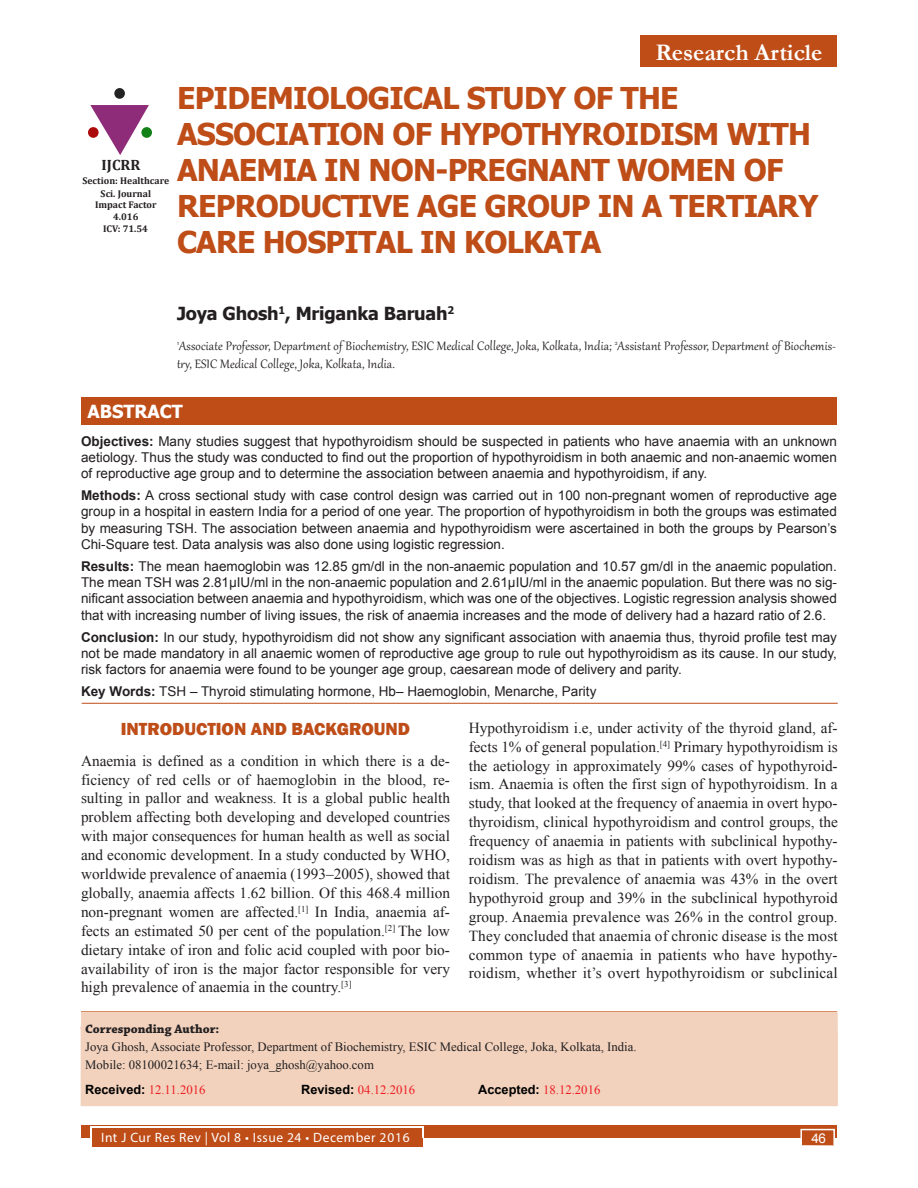
<style>
.page{position:relative;width:918px;height:1188px;background:#fff}
.page>*{position:absolute;margin:0;border:0;box-sizing:border-box;transform-origin:0 0}
.Article_title{font:700 30px/36px "Tahoma";letter-spacing:-.025em;color:#be4d18}
.Articles{font:700 24px "Garamond";color:#fff}
.Author_name{font:700 18px "Tahoma";letter-spacing:-.01em;color:#231f20}
.Head_1_copy_2{font:800 18px "Franklin Gothic";color:#be4d18}
.t1{font:700 18px "Tahoma";color:#fff}
.Text{font:15.3px/18.9px "Times New Roman";letter-spacing:.005em;color:#231f20;text-align:justify}
.Author_affiliation{font:15px/18px "Gabriola";letter-spacing:.01em;color:#231f20}
.t2{font:700 15px "Cambria";color:#231f20}
.Abstract_text{font:13.5px/16.2px "Arial";color:#231f20;text-align:justify}
.t3{font:13.5px "Myriad Pro";letter-spacing:.04em;color:#fff}
.t4{font:13.5px "Arial";color:#fff}
.Corresponding_text{font:12.75px "Times New Roman";color:#231f20}
.Corresponding_text-2{font:12.75px "Times New Roman";color:#ee1d23}
.Corresponding_head{font:700 12.75px "Chaparral Pro";color:#231f20}
.t5{font:700 9.75px/11.7px "Cambria";color:#231f20;text-align:center}
.s1{font-weight:700}
.s2{color:#222}
.s3{font-family:"Arial";font-weight:700;color:#000}
</style>
<div class="page">
<div style="left:81px;top:1125px;width:756px;height:13px;background:#be4d18"></div>
<div style="left:92px;top:1128px;width:330px;height:19px;background:#be4d18"></div>
<hr style="left:90px;top:1127px;width:333px;height:1px;background:#fff">
<svg style="left:90px;top:1128px;width:2px;height:10px"></svg>
<svg style="left:422px;top:1127px;width:2px;height:11px"></svg>
<div style="left:800px;top:1129px;width:35px;height:17px;background:#be4d18;border:2px solid #fff"></div>
<hr style="left:82px;top:703px;width:756px;height:1px;background:#be4d18">
<div style="left:81px;top:398px;width:756px;height:27px;background:#be4d18"></div>
<hr style="left:81px;top:1011px;width:756px;height:1px;background:#be4d18">
<div style="left:81px;top:1012px;width:757px;height:94px;background:#f2d2bd"></div>
<svg style="left:90px;top:105px;width:59px;height:50px"></svg>
<div style="left:141px;top:127px;width:11px;height:11px;background:#128117;border-radius:50%"></div>
<div style="left:114px;top:88px;width:11px;height:11px;background:#232323;border-radius:50%"></div>
<div style="left:88px;top:127px;width:11px;height:11px;background:#ac0b0b;border-radius:50%"></div>
<div style="left:641px;top:35px;width:196px;height:32px;background:#be4d18"></div>
<p class="Articles" style="left:655px;top:36px;width:169px">Research Article</p>
<p class="t2" style="left:102px;top:154px;width:40px">IJCRR</p>
<p class="t5" style="left:82px;top:174px;width:88px">Section: Healthcare</p>
<p class="t5" style="left:95px;top:187px;width:63px">Sci. Journal<br>Impact Factor<br>4.016</p>
<p class="t5" style="left:103px;top:223px;width:46px">ICV: 71.54</p>
<p class="Article_title" style="left:177px;top:79px;width:643px">EPIDEMIOLOGICAL STUDY OF THE<br>ASSOCIATION OF HYPOTHYROIDISM WITH<br>ANAEMIA IN NON-PREGNANT WOMEN OF<br>REPRODUCTIVE AGE GROUP IN A TERTIARY<br>CARE HOSPITAL IN KOLKATA</p>
<p class="Author_name" style="left:177px;top:301px;width:279px">Joya Ghosh<sup>1</sup>, Mriganka Baruah<sup>2</sup></p>
<p class="Author_affiliation" style="left:177px;top:336px;width:660px"><sup>1</sup>Associate Professor, Department of Biochemistry, ESIC Medical College, Joka, Kolkata, India; <sup>2</sup>Assistant Professor, Department of Biochemis&shy;try, ESIC Medical College, Joka, Kolkata, India.</p>
<p class="t1" style="left:87px;top:399px;width:97px">ABSTRACT</p>
<p class="Abstract_text" style="left:81px;top:433px;width:757px"><span class="s1">Objectives:</span> Many studies suggest that hypothyroidism should be suspected in patients who have anaemia with an unknown aetiology. Thus the study was conducted to find out the proportion of hypothyroidism in both anaemic and non-anaemic women of reproductive age group and to determine the association between anaemia and hypothyroidism, if any.</p>
<p class="Abstract_text" style="left:81px;top:488px;width:757px"><span class="s1">Methods:</span> A cross sectional study with case control design was carried out in 100 non-pregnant women of reproductive age group in a hospital in eastern India for a period of one year. The proportion of hypothyroidism in both the groups was estimated by measuring TSH. The association between anaemia and hypothyroidism were ascertained in both the groups by Pearson’s Chi-Square test. Data analysis was also done using logistic regression.</p>
<p class="Abstract_text" style="left:81px;top:558px;width:757px"><span class="s1">Results:</span> The mean haemoglobin was 12.85 gm/dl in the non-anaemic population and 10.57 gm/dl in the anaemic population.<br>The mean TSH was 2.81µIU/ml in the non-anaemic population and 2.61µIU/ml in the anaemic population. But there was no sig&shy;nificant association between anaemia and hypothyroidism, which was one of the objectives. Logistic regression analysis showed that with increasing number of living issues, the risk of anaemia increases and the mode of delivery had a hazard ratio of 2.6.</p>
<p class="Abstract_text" style="left:81px;top:629px;width:758px"><span class="s1">Conclusion:</span> In our study, hypothyroidism did not show any significant association with anaemia thus, thyroid profile test may not be made mandatory in all anaemic women of reproductive age group to rule out hypothyroidism as its cause. In our study, risk factors for anaemia were found to be younger age group, caesarean mode of delivery and parity.</p>
<p class="Abstract_text" style="left:81px;top:684px;width:517px"><span class="s1">Key Words:</span> TSH – Thyroid stimulating hormone, Hb– Haemoglobin, Menarche, Parity</p>
<p class="Head_1_copy_2" style="left:121px;top:717px;width:291px">INTRODUCTION AND BACKGROUND</p>
<p class="Text" style="left:81px;top:751px;width:371px">Anaemia is defined as <span class="s2">a condition in which there is a de&shy;ficiency of red cells or of haemoglobin in the blood, re&shy;sulting in pallor and weakness.</span> It is a global public health problem affecting both developing and developed countries with major consequences for human health as well as social and economic development. In a study conducted by WHO, worldwide prevalence of anaemia (1993–2005), showed that globally, anaemia affects 1.62 billion. Of this 468.4 million non-pregnant women are affected.<sup>[1]</sup> In India, anaemia af&shy;fects an estimated 50 per cent of the population.<sup>[2]</sup> The low dietary intake of iron and folic acid coupled with poor bio&shy;availability of iron is the major factor responsible for very high prevalence of anaemia in the country.<sup>[3]</sup></p>
<p class="Text" style="left:469px;top:718px;width:371px">Hypothyroidism i.e, under activity of the thyroid gland, af&shy;fects 1% of general population.<sup>[4]</sup> Primary hypothyroidism is the aetiology in approximately 99% cases of hypothyroid&shy;ism. Anaemia is often the first sign of hypothyroidism. In a study, that looked at the frequency of anaemia in overt hypo&shy;thyroidism, clinical hypothyroidism and control groups, the frequency of anaemia in patients with subclinical hypothy&shy;roidism was as high as that in patients with overt hypothy&shy;roidism. The prevalence of anaemia was 43% in the overt hypothyroid group and 39% in the subclinical hypothyroid group. Anaemia prevalence was 26% in the control group.<br>They concluded that anaemia of chronic disease is the most common type of anaemia in patients who have hypothy&shy;roidism, whether it’s overt hypothyroidism or subclinical</p>
<p class="Corresponding_head" style="left:85px;top:1021px;width:136px">Corresponding Author:</p>
<p class="Corresponding_text" style="left:85px;top:1038px;width:553px">Joya Ghosh, Associate Professor, Department of Biochemistry, ESIC Medical College, Joka, Kolkata, India.</p>
<p class="Corresponding_text" style="left:85px;top:1057px;width:290px">Mobile: 08100021634; E-mail: joya_ghosh@yahoo.com</p>
<p class="Corresponding_text-2" style="left:85px;top:1081px;width:122px"><span class="s3">Received:</span> 12.11.2016</p>
<p class="Corresponding_text-2" style="left:301px;top:1081px;width:116px"><span class="s3">Revised:</span> 04.12.2016</p>
<p class="Corresponding_text-2" style="left:478px;top:1081px;width:124px"><span class="s3">Accepted:</span> 18.12.2016</p>
<p class="t3" style="left:101px;top:1129px;width:310px">Int J Cur Res Rev | Vol 8 • Issue 24 • December 2016</p>
<p class="t4" style="left:812px;top:1130px;width:16px">46</p>
</div>
